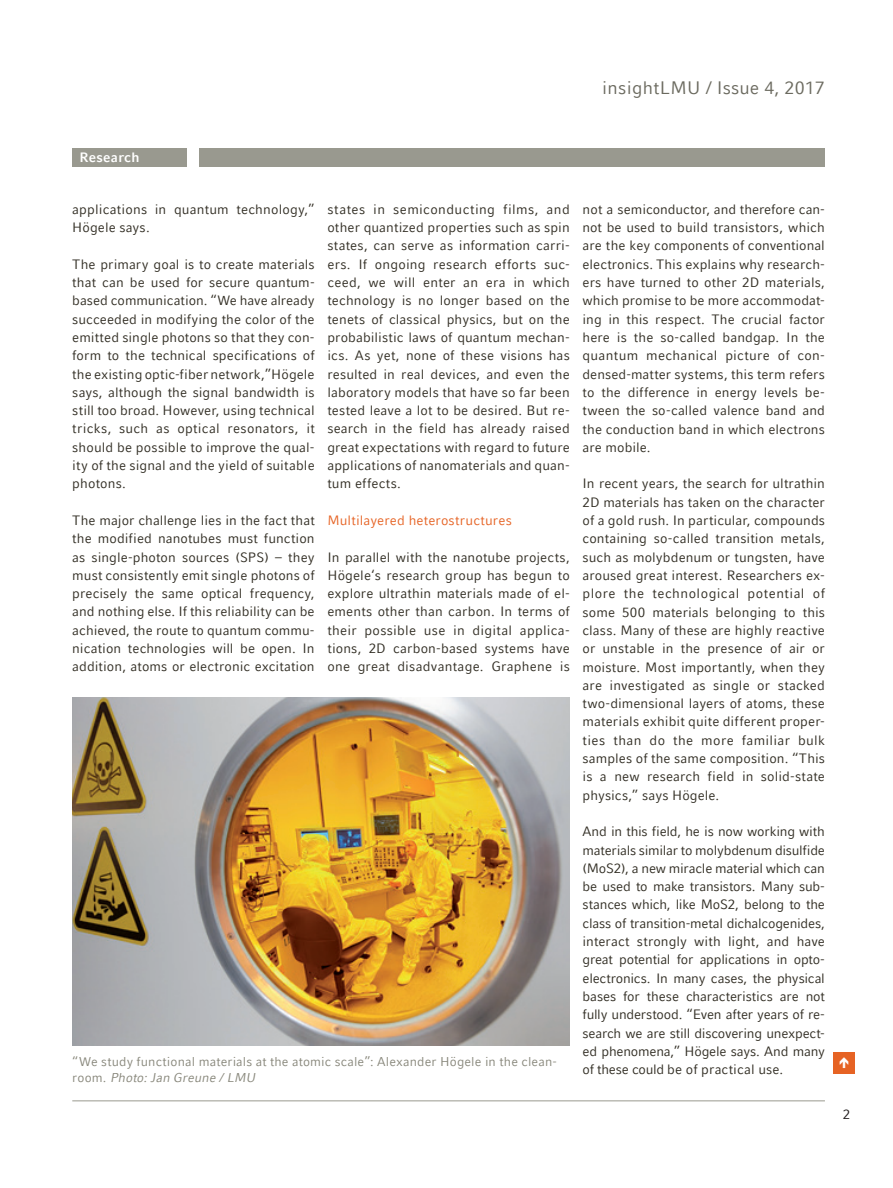
<style>
.page{position:relative;width:893px;height:1188px;background:#fff}
.page>*{position:absolute;margin:0;border:0;box-sizing:border-box;transform-origin:0 0}
.t1{font:18px "LMU Compatil Fact";letter-spacing:.02em;color:#6b6a5f}
.t2{font:13.5px/18.3px "LMU Compatil Fact";letter-spacing:.01em;color:#312d23;text-align:justify}
.t3{font:13.5px "LMU Compatil Fact";letter-spacing:.01em;color:#e66324}
.t4{font:700 13.5px "LMU Compatil Fact";letter-spacing:.025em;color:#fff}
.t5{font:13.5px "LMU Compatil Fact";color:#231f20}
.t6{font:12.75px "LMU Compatil Fact";letter-spacing:.01em;color:#88877b}
.t7{font:12.75px "LMU Compatil Fact Obl";letter-spacing:.01em;color:#88877b}
.s1{font-family:"LMU Compatil Fact"}
</style>
<div class="page">
<hr style="left:72px;top:1100px;width:753px;height:1px;background:#99998f">
<div style="left:200px;top:149px;width:625px;height:18px;background:#99998f"></div>
<div style="left:72px;top:149px;width:115px;height:18px;background:#99998f"></div>
<div style="left:833px;top:1053px;width:22px;height:21px;background:#e66324"></div>
<img style="left:72px;top:698px;width:498px;height:348px">
<h1 class="t1" style="left:602px;top:77px;width:224px">insightLMU / Issue 4, 2017</h1>
<p class="t4" style="left:79px;top:150px;width:62px">Research</p>
<p class="t2" style="left:72px;top:200px;width:244px">applications in quantum technology,”<br>Högele says.</p>
<p class="t2" style="left:72px;top:255px;width:244px">The primary goal is to create materials that can be used for secure quantum&shy;based communication. “We have already succeeded in modifying the color of the emitted single photons so that they con&shy;form to the technical specifications of the existing optic-fiber network,”Högele says, although the signal bandwidth is still too broad. However, using technical tricks, such as optical resonators, it should be possible to improve the qual&shy;ity of the signal and the yield of suitable photons.</p>
<p class="t2" style="left:72px;top:511px;width:244px">The major challenge lies in the fact that the modified nanotubes must function as single-photon sources (SPS) – they must consistently emit single photons of precisely the same optical frequency, and nothing else. If this reliability can be achieved, the route to quantum commu&shy;nication technologies will be open. In addition, atoms or electronic excitation</p>
<p class="t2" style="left:327px;top:200px;width:244px">states in semiconducting films, and other quantized properties such as spin states, can serve as information carri&shy;ers. If ongoing research efforts suc&shy;ceed, we will enter an era in which technology is no longer based on the tenets of classical physics, but on the probabilistic laws of quantum mechan&shy;ics. As yet, none of these visions has resulted in real devices, and even the laboratory models that have so far been tested leave a lot to be desired. But re&shy;search in the field has already raised great expectations with regard to future applications of nanomaterials and quan&shy;tum effects.</p>
<p class="t3" style="left:327px;top:512px;width:186px">Multilayered heterostructures</p>
<p class="t2" style="left:327px;top:548px;width:244px">In parallel with the nanotube projects, Högele‘s research group has begun to explore ultrathin materials made of el&shy;ements other than carbon. In terms of their possible use in digital applica&shy;tions, 2D carbon-based systems have one great disadvantage. Graphene is</p>
<p class="t6" style="left:72px;top:1054px;width:486px">“We study functional materials at the atomic scale”: Alexander Högele in the clean-</p>
<p class="t7" style="left:72px;top:1070px;width:185px"><span class="s1">room.</span> Photo: Jan Greune / LMU</p>
<p class="t2" style="left:583px;top:200px;width:244px">not a semiconductor, and therefore can&shy;not be used to build transistors, which are the key components of conventional electronics. This explains why research&shy;ers have turned to other 2D materials, which promise to be more accommodat&shy;ing in this respect. The crucial factor here is the so-called bandgap. In the quantum mechanical picture of con&shy;densed-matter systems, this term refers to the difference in energy levels be&shy;tween the so-called valence band and the conduction band in which electrons are mobile.</p>
<p class="t2" style="left:583px;top:475px;width:244px">In recent years, the search for ultrathin 2D materials has taken on the character of a gold rush. In particular, compounds containing so-called transition metals, such as molybdenum or tungsten, have aroused great interest. Researchers ex&shy;plore the technological potential of some 500 materials belonging to this class. Many of these are highly reactive or unstable in the presence of air or moisture. Most importantly, when they are investigated as single or stacked two-dimensional layers of atoms, these materials exhibit quite different proper&shy;ties than do the more familiar bulk samples of the same composition. “This is a new research field in solid-state physics,” says Högele.</p>
<p class="t2" style="left:583px;top:822px;width:244px">And in this field, he is now working with materials similar to molybdenum disulfide (MoS2), a new miracle material which can be used to make transistors. Many sub&shy;stances which, like MoS2, belong to the class of transition-metal dichalcogenides, interact strongly with light, and have great potential for applications in opto&shy;electronics. In many cases, the physical bases for these characteristics are not fully understood. “Even after years of re&shy;search we are still discovering unexpect&shy;ed phenomena,” Högele says. And many of these could be of practical use.</p>
<p class="t5" style="left:843px;top:1106px;width:9px">2</p>
</div>
